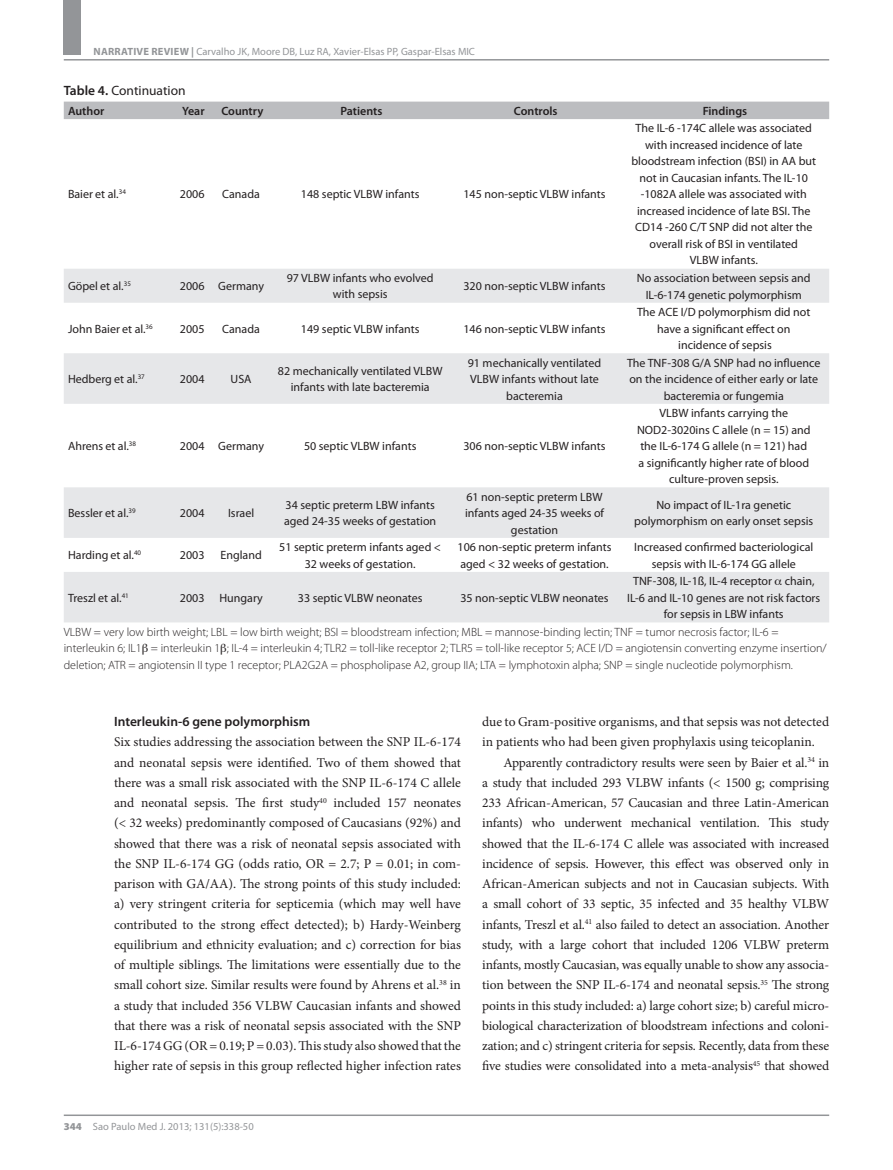
<style>
.page{position:relative;width:893px;height:1170px;background:#fff}
.page>*{position:absolute;margin:0;border:0;box-sizing:border-box;transform-origin:0 0}
.t1{font:13.5px/20.2px "Minion Pro";letter-spacing:-.005em;color:#231f20;text-align:justify}
.t2{font:600 13.5px "Myriad Pro";color:#231f20}
.t3{font:13.5px "Myriad Pro";color:#231f20}
.t4{font:12px/16.5px "Myriad Pro";color:#231f20;text-align:center}
.t5{font:300 12px/16.5px "Myriad Pro";color:#231f20}
.t6{font:600 12px "Myriad Pro";color:#231f20}
.t7{font:10.5px "Myriad Pro";color:#939598}
.s1{font-weight:700}
.s2{font-weight:600}
.s3{font-weight:900}
</style>
<div class="page">
<div style="left:64px;top:0;width:17px;height:55px;background:#939598"></div>
<hr style="left:64px;top:59px;width:765px;height:2px;background:#939598">
<hr style="left:64px;top:1114px;width:765px;height:1px;background:#939598">
<div style="left:64px;top:102px;width:765px;height:17px;background:#bcbdc0"></div>
<svg style="left:64px;top:269px;width:765px;height:353px;fill:#e6e7e9"></svg>
<svg style="left:775px;top:579px;width:7px;height:6px"></svg>
<p class="t7" style="left:94px;top:45px;width:383px"><span class="s1">NARRATIVE REVIEW |</span> Carvalho JK, Moore DB, Luz RA, Xavier-Elsas PP, Gaspar-Elsas MIC</p>
<p class="t3" style="left:64px;top:82px;width:123px"><span class="s2">Table 4.</span> continuation</p>
<p class="t6" style="left:68px;top:103px;width:38px">Author</p>
<p class="t6" style="left:182px;top:103px;width:24px">Year</p>
<p class="t6" style="left:221px;top:103px;width:44px">Country</p>
<p class="t6" style="left:340px;top:103px;width:43px">Patients</p>
<p class="t6" style="left:514px;top:103px;width:45px">Controls</p>
<p class="t6" style="left:703px;top:103px;width:46px">Findings</p>
<p class="t4" style="left:68px;top:186px;width:59px">Baier et al.<sup>34</sup></p>
<p class="t4" style="left:180px;top:186px;width:26px">2006</p>
<p class="t4" style="left:222px;top:186px;width:39px">Canada</p>
<p class="t4" style="left:301px;top:186px;width:120px">148 septic VLBW infants</p>
<p class="t4" style="left:463px;top:186px;width:144px">145 non-septic VLBW infants</p>
<p class="t4" style="left:631px;top:120px;width:186px">The IL-6 -174C allele was associated with increased incidence of late bloodstream infection (BSI) in AA but not in Caucasian infants. The IL-10 -1082A allele was associated with increased incidence of late BSI. The<br>CD14 -260 C/T SNP did not alter the overall risk of BSI in ventilated<br>VLBW infants.</p>
<p class="t4" style="left:68px;top:278px;width:64px">Göpel et al.<sup>35</sup></p>
<p class="t4" style="left:180px;top:278px;width:86px">2006 Germany</p>
<p class="t4" style="left:287px;top:269px;width:148px">97 VLBW infants who evolved with sepsis</p>
<p class="t4" style="left:463px;top:278px;width:144px">320 non-septic VLBW infants</p>
<p class="t4" style="left:637px;top:269px;width:175px">No association between sepsis and<br>IL-6-174 genetic polymorphism</p>
<p class="t4" style="left:68px;top:320px;width:86px">John Baier et al.<sup>36</sup></p>
<p class="t4" style="left:180px;top:320px;width:26px">2005</p>
<p class="t4" style="left:222px;top:320px;width:39px">Canada</p>
<p class="t4" style="left:301px;top:320px;width:120px">149 septic VLBW infants</p>
<p class="t4" style="left:463px;top:320px;width:144px">146 non-septic VLBW infants</p>
<p class="t4" style="left:637px;top:303px;width:175px">The ACE I/D polymorphism did not have a significant effect on incidence of sepsis</p>
<p class="t4" style="left:68px;top:370px;width:78px">Hedberg et al.<sup>37</sup></p>
<p class="t4" style="left:180px;top:370px;width:26px">2004</p>
<p class="t4" style="left:231px;top:370px;width:23px">USA</p>
<p class="t4" style="left:278px;top:362px;width:166px">82 mechanically ventilated VLBW infants with late bacteremia</p>
<p class="t4" style="left:468px;top:354px;width:135px">91 mechanically ventilated<br>VLBW infants without late bacteremia</p>
<p class="t4" style="left:627px;top:354px;width:195px">The TNF-308 G/A SNP had no influence on the incidence of either early or late bacteremia or fungemia</p>
<p class="t4" style="left:68px;top:437px;width:70px">Ahrens et al.<sup>38</sup></p>
<p class="t4" style="left:180px;top:437px;width:86px">2004 Germany</p>
<p class="t4" style="left:304px;top:437px;width:114px">50 septic VLBW infants</p>
<p class="t4" style="left:463px;top:437px;width:144px">306 non-septic VLBW infants</p>
<p class="t4" style="left:637px;top:404px;width:175px">VLBW infants carrying the<br>NOD2-3020ins C allele (n = 15) and the IL-6-174 G allele (n = 121) had a significantly higher rate of blood culture-proven sepsis.</p>
<p class="t4" style="left:68px;top:504px;width:69px">Bessler et al.<sup>39</sup></p>
<p class="t4" style="left:180px;top:504px;width:26px">2004</p>
<p class="t4" style="left:228px;top:504px;width:28px">Israel</p>
<p class="t4" style="left:284px;top:496px;width:154px;text-align:left">34 septic preterm LBW infants aged 24-35 weeks of gestation</p>
<p class="t4" style="left:465px;top:488px;width:141px">61 non-septic preterm LBW infants aged 24-35 weeks of gestation</p>
<p class="t4" style="left:634px;top:496px;width:181px">No impact of IL-1ra genetic polymorphism on early onset sepsis</p>
<p class="t4" style="left:68px;top:547px;width:75px">Harding et al.<sup>40</sup></p>
<p class="t4" style="left:180px;top:547px;width:26px">2003</p>
<p class="t4" style="left:220px;top:547px;width:43px">England</p>
<p class="t4" style="left:279px;top:538px;width:163px">51 septic preterm infants aged &lt;<br>32 weeks of gestation.</p>
<p class="t4" style="left:457px;top:538px;width:156px;text-align:left">106 non-septic preterm infants aged &lt; 32 weeks of gestation.</p>
<p class="t4" style="left:634px;top:538px;width:181px">Increased confirmed bacteriological sepsis with IL-6-174 GG allele</p>
<p class="t4" style="left:68px;top:589px;width:62px">Treszl et al.<sup>41</sup></p>
<p class="t4" style="left:180px;top:589px;width:84px">2003 Hungary</p>
<p class="t4" style="left:298px;top:589px;width:126px">33 septic VLBW neonates</p>
<p class="t4" style="left:460px;top:589px;width:150px">35 non-septic VLBW neonates</p>
<p class="t4" style="left:627px;top:572px;width:195px">TNF-308, IL-1ß, IL-4 receptor chain,<br>IL-6 and IL-10 genes are not risk factors for sepsis in LBW infants</p>
<p class="t5" style="left:64px;top:623px;width:764px">VLBW = very low birth weight; LBL = low birth weight; BSI = bloodstream infection; MBL = mannose-binding lectin; TNF = tumor necrosis factor; IL-6 = interleukin 6; IL1 = interleukin 1 ; IL-4 = interleukin 4; TLR2 = toll-like receptor 2; TLR5 = toll-like receptor 5; ACE I/D = angiotensin converting enzyme insertion/ deletion; ATR = angiotensin II type 1 receptor; PLA2G2A = phospholipase A2, group IIA; LTA = lymphotoxin alpha; SNP = single nucleotide polymorphism.</p>
<p class="t2" style="left:114px;top:712px;width:198px">Interleukin-6 gene polymorphism</p>
<p class="t1" style="left:114px;top:731px;width:348px">Six studies addressing the association between the SNP IL-6-174 and neonatal sepsis were identified. Two of them showed that there was a small risk associated with the SNP IL-6-174 C allele and neonatal sepsis. The first study<sup>40</sup> included 157 neonates (&lt; 32 weeks) predominantly composed of Caucasians (92%) and showed that there was a risk of neonatal sepsis associated with the SNP IL-6-174 GG (odds ratio, OR = 2.7; P = 0.01; in com&shy;parison with GA/AA). The strong points of this study included: a) very stringent criteria for septicemia (which may well have contributed to the strong effect detected); b) Hardy-Weinberg equilibrium and ethnicity evaluation; and c) correction for bias of multiple siblings. The limitations were essentially due to the small cohort size. Similar results were found by Ahrens et al.<sup>38</sup> in a study that included 356 VLBW Caucasian infants and showed that there was a risk of neonatal sepsis associated with the SNP IL-6-174 GG (OR = 0.19; P = 0.03). This study also showed that the higher rate of sepsis in this group reflected higher infection rates</p>
<p class="t7" style="left:64px;top:1119px;width:191px"><span class="s3">344</span> Sao Paulo Med J. 2013; 131(5):338-50</p>
<p class="t1" style="left:482px;top:711px;width:348px">due to Gram-positive organisms, and that sepsis was not detected in patients who had been given prophylaxis using teicoplanin.</p>
<p class="t1" style="left:482px;top:752px;width:348px;text-indent:21px">Apparently contradictory results were seen by Baier et al.<sup>34</sup> in a study that included 293 VLBW infants (&lt; 1500 g; comprising 233 African-American, 57 Caucasian and three Latin-American infants) who underwent mechanical ventilation. This study showed that the IL-6-174 C allele was associated with increased incidence of sepsis. However, this effect was observed only in African-American subjects and not in Caucasian subjects. With a small cohort of 33 septic, 35 infected and 35 healthy VLBW infants, Treszl et al.<sup>41</sup> also failed to detect an association. Another study, with a large cohort that included 1206 VLBW preterm infants, mostly Caucasian, was equally unable to show any associa&shy;tion between the SNP IL-6-174 and neonatal sepsis.<sup>35</sup> The strong points in this study included: a) large cohort size; b) careful micro&shy;biological characterization of bloodstream infections and coloni&shy;zation; and c) stringent criteria for sepsis. Recently, data from these five studies were consolidated into a meta-analysis<sup>45</sup> that showed</p>
</div>
